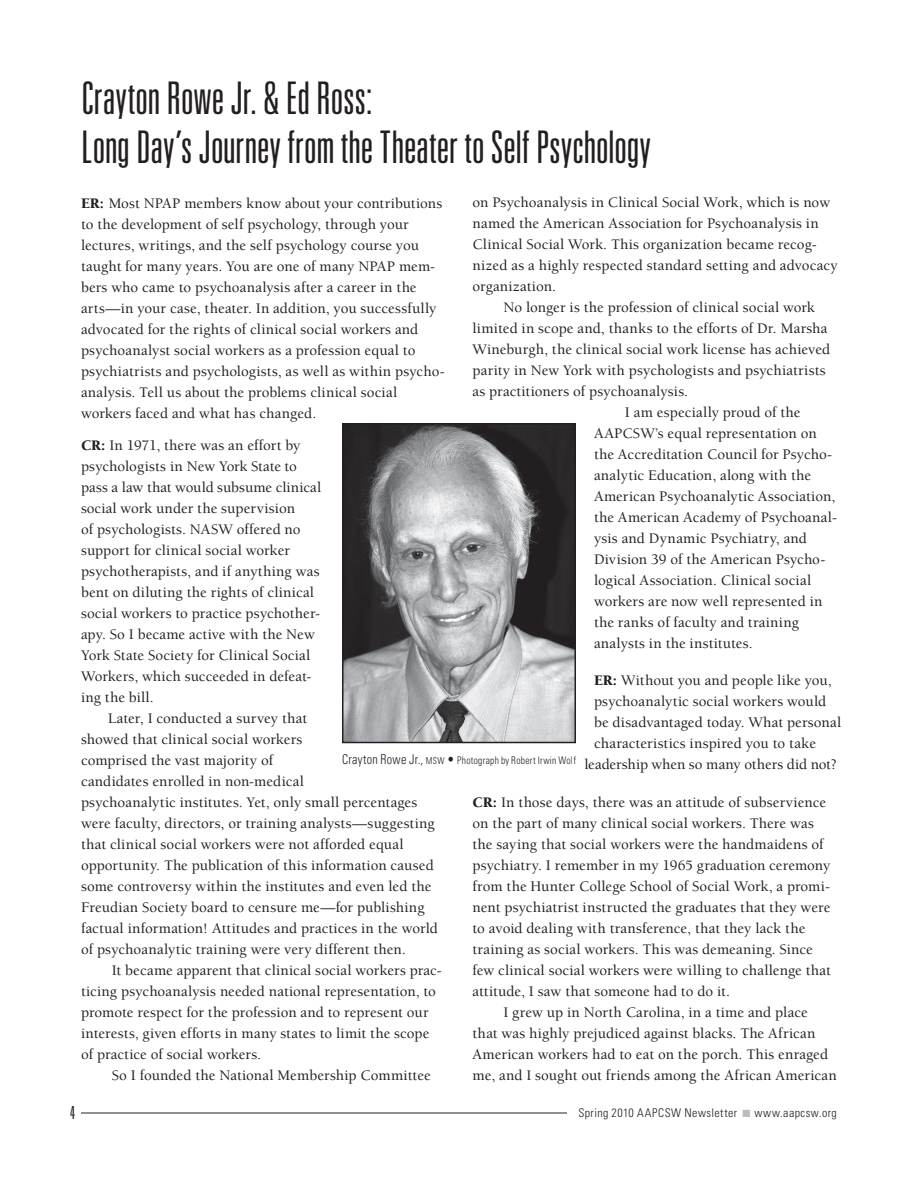
<style>
.page{position:relative;width:918px;height:1188px;background:#fff}
.page>*{position:absolute;margin:0;border:0;box-sizing:border-box;transform-origin:0 0}
.t1{font:300 ultra-condensed 45px/49.5px "Univers LT Std";letter-spacing:-.005em;color:#231f20}
.t2{font:300 ultra-condensed 18px "Univers LT Std";color:#231f20}
.t3{font:500 15px/21px "Berkeley";letter-spacing:.01em;color:#231f20}
.t4{font:300 condensed 12px "Univers LT Std";letter-spacing:.04em;color:#231f20}
.t5{font:300 condensed 10.5px "Univers LT Std";letter-spacing:.03em;color:#231f20;scale:.9 1}
.s1{font-weight:900}
.s2{font-size:13.5px}
.s3{font-size:9.45px}
.s4{color:#bcbdc0}
</style>
<div class="page">
<hr style="left:81px;top:1113px;width:486px;height:1px;background:#231f20">
<img style="left:345px;top:426px;width:228px;height:314px">
<div style="left:342px;top:423px;width:234px;height:320px;border:2px solid #231f20"></div>
<h1 class="t1" style="left:81px;top:73px;width:572px">Crayton Rowe Jr. &amp; Ed Ross:<br>Long Day’s Journey from the Theater to Self Psychology</h1>
<p class="t3" style="left:472px;top:192px;width:359px">on Psychoanalysis in Clinical Social Work, which is now</p>
<p class="t3" style="left:472px;top:213px;width:348px">named the American Association for Psychoanalysis in</p>
<p class="t3" style="left:472px;top:234px;width:346px">Clinical Social Work. This organization became recog-</p>
<p class="t3" style="left:472px;top:255px;width:367px">nized as a highly respected standard setting and advocacy</p>
<p class="t3" style="left:472px;top:276px;width:85px">organization.</p>
<p class="t3" style="left:503px;top:297px;width:313px">No longer is the profession of clinical social work</p>
<p class="t3" style="left:472px;top:318px;width:357px">limited in scope and, thanks to the efforts of Dr. Marsha</p>
<p class="t3" style="left:472px;top:339px;width:359px">Wineburgh, the clinical social work license has achieved</p>
<p class="t3" style="left:472px;top:360px;width:355px">parity in New York with psychologists and psychiatrists</p>
<p class="t3" style="left:472px;top:381px;width:217px">as practitioners of psychoanalysis.</p>
<p class="t3" style="left:625px;top:402px;width:177px">I am especially proud of the</p>
<p class="t3" style="left:594px;top:423px;width:224px">AAPCSW’s equal representation on</p>
<p class="t3" style="left:594px;top:444px;width:240px">the Accreditation Council for Psycho-</p>
<p class="t3" style="left:594px;top:465px;width:219px">analytic Education, along with the</p>
<p class="t3" style="left:594px;top:486px;width:243px">American Psychoanalytic Association,</p>
<p class="t3" style="left:594px;top:507px;width:244px">the American Academy of Psychoanal-</p>
<p class="t3" style="left:594px;top:528px;width:215px">ysis and Dynamic Psychiatry, and</p>
<p class="t3" style="left:594px;top:549px;width:233px">Division 39 of the American Psycho-</p>
<p class="t3" style="left:594px;top:570px;width:219px">logical Association. Clinical social</p>
<p class="t3" style="left:594px;top:591px;width:230px">workers are now well represented in</p>
<p class="t3" style="left:594px;top:612px;width:207px">the ranks of faculty and training</p>
<p class="t3" style="left:594px;top:633px;width:160px">analysts in the institutes.</p>
<p class="t3" style="left:594px;top:671px;width:239px"><span class="s1">ER:</span> Without you and people like you,</p>
<p class="t3" style="left:594px;top:692px;width:234px">psychoanalytic social workers would</p>
<p class="t3" style="left:594px;top:713px;width:249px">be disadvantaged today. What personal</p>
<p class="t3" style="left:594px;top:734px;width:223px">characteristics inspired you to take</p>
<p class="t3" style="left:584px;top:755px;width:254px">leadership when so many others did not?</p>
<p class="t3" style="left:472px;top:792px;width:355px"><span class="s1">CR:</span> In those days, there was an attitude of subservience</p>
<p class="t3" style="left:472px;top:813px;width:343px">on the part of many clinical social workers. There was</p>
<p class="t3" style="left:472px;top:834px;width:353px">the saying that social workers were the handmaidens of</p>
<p class="t3" style="left:472px;top:855px;width:360px">psychiatry. I remember in my 1965 graduation ceremony</p>
<p class="t3" style="left:472px;top:876px;width:359px">from the Hunter College School of Social Work, a promi-</p>
<p class="t3" style="left:472px;top:897px;width:359px">nent psychiatrist instructed the graduates that they were</p>
<p class="t3" style="left:472px;top:918px;width:334px">to avoid dealing with transference, that they lack the</p>
<p class="t3" style="left:472px;top:939px;width:342px">training as social workers. This was demeaning. Since</p>
<p class="t3" style="left:472px;top:960px;width:360px">few clinical social workers were willing to challenge that</p>
<p class="t3" style="left:472px;top:981px;width:259px">attitude, I saw that someone had to do it.</p>
<p class="t3" style="left:503px;top:1002px;width:306px">I grew up in North Carolina, in a time and place</p>
<p class="t3" style="left:472px;top:1023px;width:344px">that was highly prejudiced against blacks. The African</p>
<p class="t3" style="left:472px;top:1044px;width:357px">American workers had to eat on the porch. This enraged</p>
<p class="t3" style="left:472px;top:1065px;width:366px">me, and I sought out friends among the African American</p>
<p class="t3" style="left:81px;top:193px;width:365px"><span class="s1">ER:</span> Most NPAP members know about your contributions to the development of self psychology, through your lectures, writings, and the self psychology course you taught for many years. You are one of many NPAP mem&shy;bers who came to psychoanalysis after a career in the arts—in your case, theater. In addition, you successfully advocated for the rights of clinical social workers and psychoanalyst social workers as a profession equal to psychiatrists and psychologists, as well as within psycho&shy;analysis. Tell us about the problems clinical social workers faced and what has changed.</p>
<p class="t3" style="left:81px;top:435px;width:242px"><span class="s1">CR:</span> In 1971, there was an effort by psychologists in New York State to pass a law that would subsume clinical social work under the supervision<br>of psychologists. NASW offered no support for clinical social worker psychotherapists, and if anything was bent on diluting the rights of clinical social workers to practice psychother&shy;apy. So I became active with the New York State Society for Clinical Social Workers, which succeeded in defeat&shy;ing the bill.</p>
<p class="t3" style="left:81px;top:708px;width:358px;text-indent:27px">Later, I conducted a survey that<br>showed that clinical social workers<br>comprised the vast majority of<br>candidates enrolled in non-medical<br>psychoanalytic institutes. Yet, only small percentages were faculty, directors, or training analysts—suggesting that clinical social workers were not afforded equal opportunity. The publication of this information caused some controversy within the institutes and even led the Freudian Society board to censure me—for publishing factual information! Attitudes and practices in the world of psychoanalytic training were very different then.</p>
<p class="t3" style="left:81px;top:960px;width:362px;text-indent:31px">It became apparent that clinical social workers prac&shy;ticing psychoanalysis needed national representation, to promote respect for the profession and to represent our interests, given efforts in many states to limit the scope of practice of social workers.</p>
<p class="t3" style="left:112px;top:1065px;width:320px">So I founded the National Membership Committee</p>
<p class="t5" style="left:342px;top:754px;width:261px"><span class="s2">Crayton Rowe Jr.,</span> <span class="s3">MSW</span> <span class="s2">•</span> Photograph by Robert Irwin Wolf</p>
<p class="t2" style="left:70px;top:1103px;width:6px">4</p>
<p class="t4" style="left:578px;top:1105px;width:260px">Spring 2010 AAPCSW Newsletter <span class="s4">■</span> www.aapcsw.org</p>
</div>
